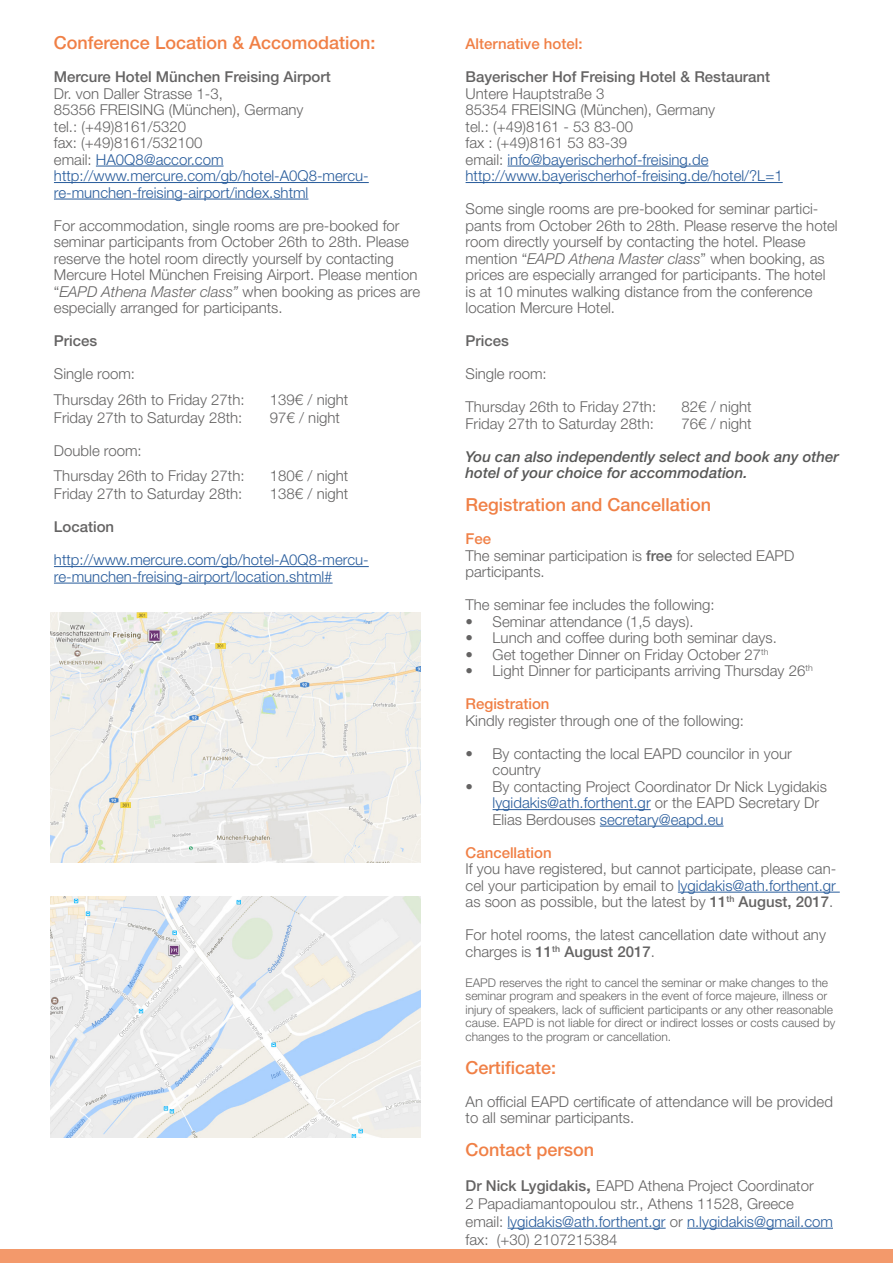
<style>
.page{position:relative;width:893px;height:1263px;background:#fff}
.page>*{position:absolute;margin:0;border:0;box-sizing:border-box;transform-origin:0 0}
.t1{font:500 18px "Helvetica Neue LT Pro";color:#f08046}
.t2{font:300 15px/16.5px "Helvetica Neue LT Pro";color:#646363}
.t3{font:500 15px "Helvetica Neue LT Pro";color:#646363}
.t4{font:300 15px/16.5px "Helvetica Neue LT Pro";color:#275b9b}
.t5{font:italic 500 15px/16.5px "Helvetica Neue LT Pro";color:#575756}
.t6{font:500 15px "Helvetica Neue LT Pro";color:#f08046}
.t7{font:300 12px/13.5px "Helvetica Neue LT Pro";color:#646363}
.s1{color:#275b9b}
.s2{font-style:italic}
.s3{font-weight:500;color:#f08046}
.s4{font-weight:500}
.s5{font-weight:500;font-size:18px}
</style>
<div class="page">
<hr style="left:507px;top:166px;width:201px;height:1px;background:#275b9b">
<hr style="left:466px;top:182px;width:317px;height:1px;background:#275b9b">
<hr style="left:493px;top:809px;width:158px;height:1px;background:#275b9b">
<hr style="left:600px;top:826px;width:124px;height:1px;background:#275b9b">
<hr style="left:678px;top:892px;width:162px;height:1px;background:#275b9b">
<hr style="left:507px;top:1228px;width:159px;height:1px;background:#275b9b">
<hr style="left:687px;top:1228px;width:146px;height:1px;background:#275b9b">
<hr style="left:96px;top:166px;width:128px;height:1px;background:#275b9b">
<hr style="left:54px;top:182px;width:315px;height:1px;background:#275b9b">
<hr style="left:54px;top:199px;width:254px;height:1px;background:#275b9b">
<hr style="left:54px;top:566px;width:315px;height:1px;background:#275b9b">
<hr style="left:54px;top:583px;width:279px;height:1px;background:#275b9b">
<img style="left:51px;top:612px;width:370px;height:251px">
<img style="left:51px;top:896px;width:370px;height:241px">
<div style="left:0;top:1249px;width:893px;height:14px;background:#f3996b"></div>
<p class="t1" style="left:54px;top:32px;width:323px">Conference Location &amp; Accomodation:</p>
<p class="t3" style="left:54px;top:68px;width:278px">Mercure Hotel München Freising Airport</p>
<p class="t2" style="left:54px;top:85px;width:316px">Dr. von Daller Strasse 1-3,<br>85356 FREISING (München), Germany<br>tel.: (+49)8161/5320<br>fax: (+49)8161/532100<br>email: <span class="s1">HA0Q8@accor.com http://www.mercure.com/gb/hotel-A0Q8-mercu&shy;re-munchen-freising-airport/index.shtml</span></p>
<p class="t2" style="left:54px;top:217px;width:368px">For accommodation, single rooms are pre-booked for seminar participants from October 26th to 28th. Please reserve the hotel room directly yourself by contacting Mercure Hotel München Freising Airport. Please mention “<span class="s2">EAPD Athena Master class”</span> when booking as prices are especially arranged for participants.</p>
<p class="t3" style="left:54px;top:332px;width:45px">Prices</p>
<p class="t2" style="left:54px;top:361px;width:192px;line-height:25.5px">Single room:<br>Thursday 26th to Friday 27th:</p>
<p class="t2" style="left:270px;top:391px;width:80px">139€ / night</p>
<p class="t2" style="left:54px;top:409px;width:190px">Friday 27th to Saturday 28th:</p>
<p class="t2" style="left:270px;top:409px;width:72px">97€ / night</p>
<p class="t2" style="left:54px;top:437px;width:192px;line-height:25.5px">Double room:<br>Thursday 26th to Friday 27th:</p>
<p class="t2" style="left:270px;top:467px;width:80px">180€ / night</p>
<p class="t2" style="left:54px;top:485px;width:190px">Friday 27th to Saturday 28th:</p>
<p class="t2" style="left:270px;top:485px;width:80px">138€ / night</p>
<p class="t3" style="left:54px;top:518px;width:62px">Location</p>
<p class="t4" style="left:54px;top:551px;width:316px">http://www.mercure.com/gb/hotel-A0Q8-mercu&shy;re-munchen-freising-airport/location.shtml#</p>
<p class="t6" style="left:466px;top:35px;width:118px">Alternative hotel:</p>
<p class="t3" style="left:466px;top:68px;width:306px">Bayerischer Hof Freising Hotel &amp; Restaurant</p>
<p class="t2" style="left:466px;top:85px;width:319px">Untere Hauptstraße 3<br>85354 FREISING (München), Germany<br>tel.: (+49)8161 - 53 83-00<br>fax : (+49)8161 53 83-39<br>email: <span class="s1">info@bayerischerhof-freising.de http://www.bayerischerhof-freising.de/hotel/?L=1</span></p>
<p class="t2" style="left:466px;top:200px;width:374px">Some single rooms are pre-booked for seminar partici&shy;pants from October 26th to 28th. Please reserve the hotel room directly yourself by contacting the hotel. Please mention “<span class="s2">EAPD Athena Master class</span>” when booking, as prices are especially arranged for participants. The hotel is at 10 minutes walking distance from the conference location Mercure Hotel.</p>
<p class="t3" style="left:466px;top:332px;width:45px">Prices</p>
<p class="t2" style="left:466px;top:365px;width:83px">Single room:</p>
<p class="t2" style="left:466px;top:398px;width:192px">Thursday 26th to Friday 27th:</p>
<p class="t2" style="left:682px;top:398px;width:72px">82€ / night</p>
<p class="t2" style="left:466px;top:415px;width:190px">Friday 27th to Saturday 28th:</p>
<p class="t2" style="left:682px;top:415px;width:72px">76€ / night</p>
<p class="t5" style="left:466px;top:448px;width:375px">You can also independently select and book any other hotel of your choice for accommodation.</p>
<p class="t1" style="left:466px;top:494px;width:247px">Registration and Cancellation</p>
<p class="t2" style="left:466px;top:530px;width:330px"><span class="s3">Fee<br></span>The seminar participation is <span class="s4">free</span> for selected EAPD participants.</p>
<p class="t2" style="left:466px;top:596px;width:251px">The seminar fee includes the following:</p>
<p class="t2" style="left:466px;top:613px;width:229px">• Seminar attendance (1,5 days).</p>
<p class="t2" style="left:466px;top:629px;width:313px">• Lunch and coffee during both seminar days.</p>
<p class="t2" style="left:466px;top:646px;width:304px">• Get together Dinner on Friday October 27<sup>th</sup></p>
<p class="t2" style="left:466px;top:662px;width:349px">• Light Dinner for participants arriving Thursday 26<sup>th</sup></p>
<p class="t6" style="left:466px;top:695px;width:85px">Registration</p>
<p class="t2" style="left:466px;top:712px;width:280px">Kindly register through one of the following:</p>
<p class="t2" style="left:493px;top:745px;width:301px;text-indent:-27px">• By contacting the local EAPD councilor in your country</p>
<p class="t2" style="left:493px;top:778px;width:336px;text-indent:-27px">• By contacting Project Coordinator Dr Nick Lygidakis <span class="s1">lygidakis@ath.forthent.gr</span> or the EAPD Secretary Dr<br>Elias Berdouses <span class="s1">secretary@eapd.eu</span></p>
<p class="t6" style="left:466px;top:843px;width:88px">Cancellation</p>
<p class="t2" style="left:466px;top:860px;width:372px;text-align:justify">If you have registered, but cannot participate, please can&shy;cel your participation by email to <span class="s1">lygidakis@ath.forthent.gr </span>as soon as possible, but the latest by <span class="s4">11</span><sup>th</sup> <span class="s4">August, 2017</span>.</p>
<p class="t2" style="left:466px;top:926px;width:362px">For hotel rooms, the latest cancellation date without any charges is <span class="s4">11</span><sup>th</sup> <span class="s4">August 2017</span>.</p>
<p class="t7" style="left:466px;top:975px;width:371px">EAPD reserves the right to cancel the seminar or make changes to the seminar program and speakers in the event of force majeure, illness or injury of speakers, lack of sufficient participants or any other reasonable cause. EAPD is not liable for direct or indirect losses or costs caused by changes to the program or cancellation.</p>
<p class="t1" style="left:466px;top:1056px;width:92px">Certificate:</p>
<p class="t2" style="left:466px;top:1093px;width:369px">An official EAPD certificate of attendance will be provided to all seminar participants.</p>
<p class="t1" style="left:466px;top:1139px;width:130px">Contact person</p>
<p class="t2" style="left:466px;top:1176px;width:369px;line-height:18px"><span class="s4">Dr Nick Lygidakis</span><span class="s5">,</span> EAPD Athena Project Coordinator<br>2 Papadiamantopoulou str., Athens 11528, Greece email: <span class="s1">lygidakis@ath.forthent.gr</span> or <span class="s1">n.lygidakis@gmail.com </span>fax: (+30) 2107215384</p>
</div>
